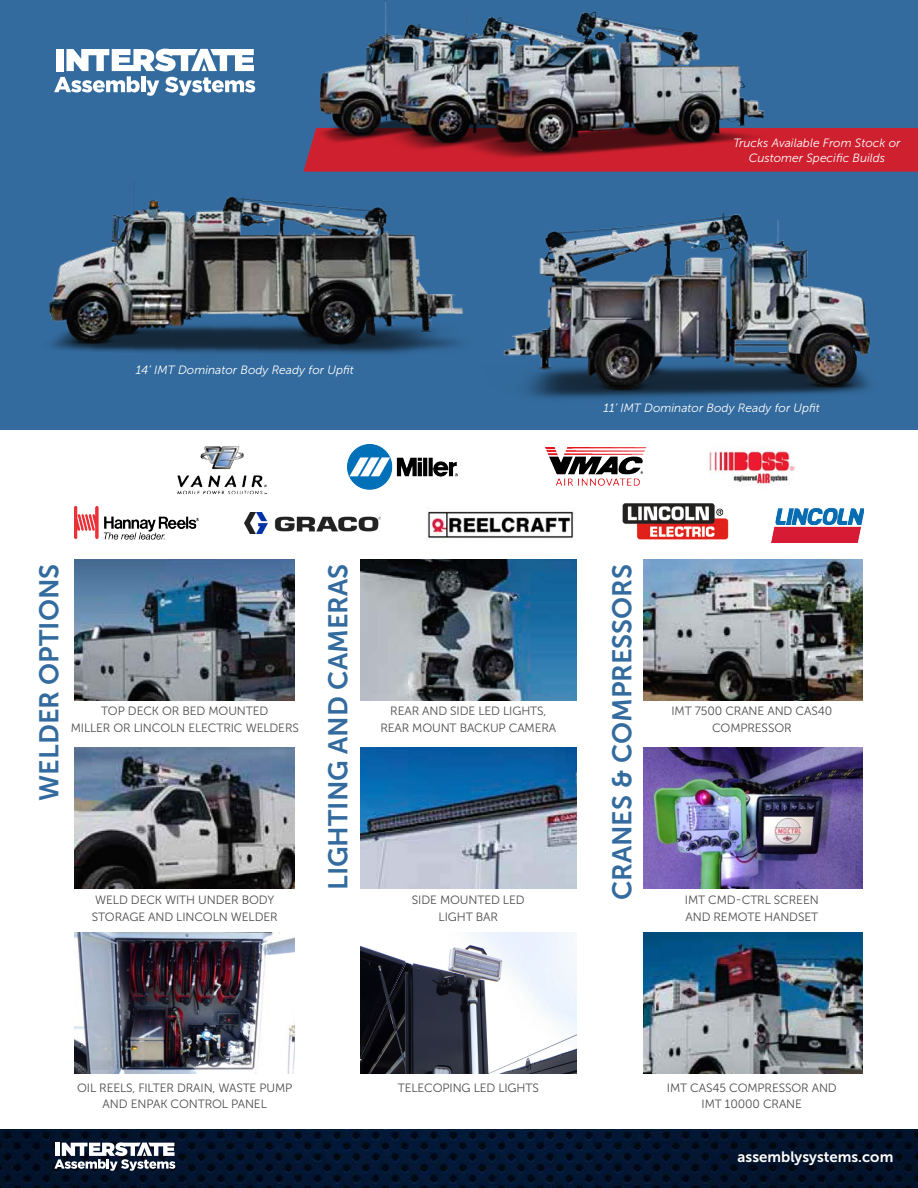
<style>
.page{position:relative;width:918px;height:1188px;background:#fff}
.page>*{position:absolute;margin:0;border:0;box-sizing:border-box;transform-origin:0 0}
.t1{font:27px "Museo Sans 700";color:#336b9e}
.bullet_subhead{font:15px "Museo Sans 700";color:#fff}
.Bullets{font:12px/16.5px "Museo Sans 300";letter-spacing:-.01em;color:#4b4c4d;text-align:center}
.t2{font:italic 12px "Museo Sans 300";color:#fff}
</style>
<div class="page">
<div style="left:0;top:0;width:918px;height:430px;background:#336b9e"></div>
<svg style="left:54px;top:49px;width:201px;height:47px"></svg>
<img style="left:0;top:1130px;width:918px;height:58px">
<svg style="left:54px;top:1142px;width:121px;height:29px"></svg>
<img style="left:75px;top:559px;width:220px;height:142px">
<img style="left:75px;top:747px;width:220px;height:142px">
<img style="left:75px;top:932px;width:220px;height:142px">
<img style="left:361px;top:559px;width:216px;height:142px">
<img style="left:361px;top:747px;width:216px;height:142px">
<img style="left:361px;top:932px;width:216px;height:142px">
<img style="left:643px;top:559px;width:219px;height:142px">
<img style="left:643px;top:747px;width:219px;height:142px">
<img style="left:643px;top:932px;width:219px;height:142px">
<img style="left:49px;top:181px;width:415px;height:173px">
<img style="left:504px;top:212px;width:367px;height:187px">
<div style="left:809px;top:128px;width:109px;height:44px;background:#cf202f"></div>
<img style="left:282px;top:0;width:527px;height:184px">
<img style="left:772px;top:507px;width:92px;height:36px">
<img style="left:75px;top:507px;width:124px;height:32px">
<img style="left:622px;top:503px;width:107px;height:37px">
<img style="left:348px;top:444px;width:109px;height:45px">
<img style="left:177px;top:446px;width:90px;height:49px">
<img style="left:545px;top:448px;width:101px;height:38px">
<img style="left:709px;top:448px;width:86px;height:38px">
<img style="left:245px;top:513px;width:136px;height:20px">
<img style="left:427px;top:511px;width:147px;height:28px">
<p class="t2" style="left:136px;top:364px;width:219px">14’ IMT Dominator Body Ready for Upfit</p>
<p class="t2" style="left:733px;top:136px;width:169px">Trucks Available From Stock or</p>
<p class="t2" style="left:749px;top:151px;width:138px">Customer Specific Builds</p>
<p class="t2" style="left:604px;top:401px;width:218px">11’ IMT Dominator Body Ready for Upfit</p>
<p class="t1" style="left:34px;top:801px;width:238px;rotate:-90deg">WELDER OPTIONS</p>
<p class="t1" style="left:323px;top:890px;width:328px;rotate:-90deg">LIGHTING AND CAMERAS</p>
<p class="t1" style="left:607px;top:900px;width:338px;rotate:-90deg">CRANES &amp; COMPRESSORS</p>
<p class="Bullets" style="left:101px;top:703px;width:169px">TOP DECK OR BED MOUNTED</p>
<p class="Bullets" style="left:71px;top:719px;width:230px">MILLER OR LINCOLN ELECTRIC WELDERS</p>
<p class="Bullets" style="left:390px;top:703px;width:157px">REAR AND SIDE LED LIGHTS,</p>
<p class="Bullets" style="left:380px;top:719px;width:177px">REAR MOUNT BACKUP CAMERA</p>
<p class="Bullets" style="left:95px;top:892px;width:181px">WELD DECK WITH UNDER BODY</p>
<p class="Bullets" style="left:92px;top:908px;width:187px">STORAGE AND LINCOLN WELDER</p>
<p class="Bullets" style="left:412px;top:892px;width:114px">SIDE MOUNTED LED</p>
<p class="Bullets" style="left:439px;top:908px;width:61px">LIGHT BAR</p>
<p class="Bullets" style="left:671px;top:703px;width:162px">IMT 7500 CRANE AND CAS40</p>
<p class="Bullets" style="left:712px;top:719px;width:81px">COMPRESSOR</p>
<p class="Bullets" style="left:685px;top:892px;width:135px">IMT CMD-CTRL SCREEN</p>
<p class="Bullets" style="left:686px;top:908px;width:134px">AND REMOTE HANDSET</p>
<p class="Bullets" style="left:77px;top:1079px;width:217px">OIL REELS, FILTER DRAIN, WASTE PUMP<br>AND ENPAK CONTROL PANEL</p>
<p class="Bullets" style="left:398px;top:1079px;width:143px">TELECOPING LED LIGHTS</p>
<p class="Bullets" style="left:667px;top:1079px;width:171px">IMT CAS45 COMPRESSOR AND</p>
<p class="Bullets" style="left:702px;top:1096px;width:102px">IMT 10000 CRANE</p>
<p class="bullet_subhead" style="left:738px;top:1149px;width:157px">assemblysystems.com</p>
</div>
